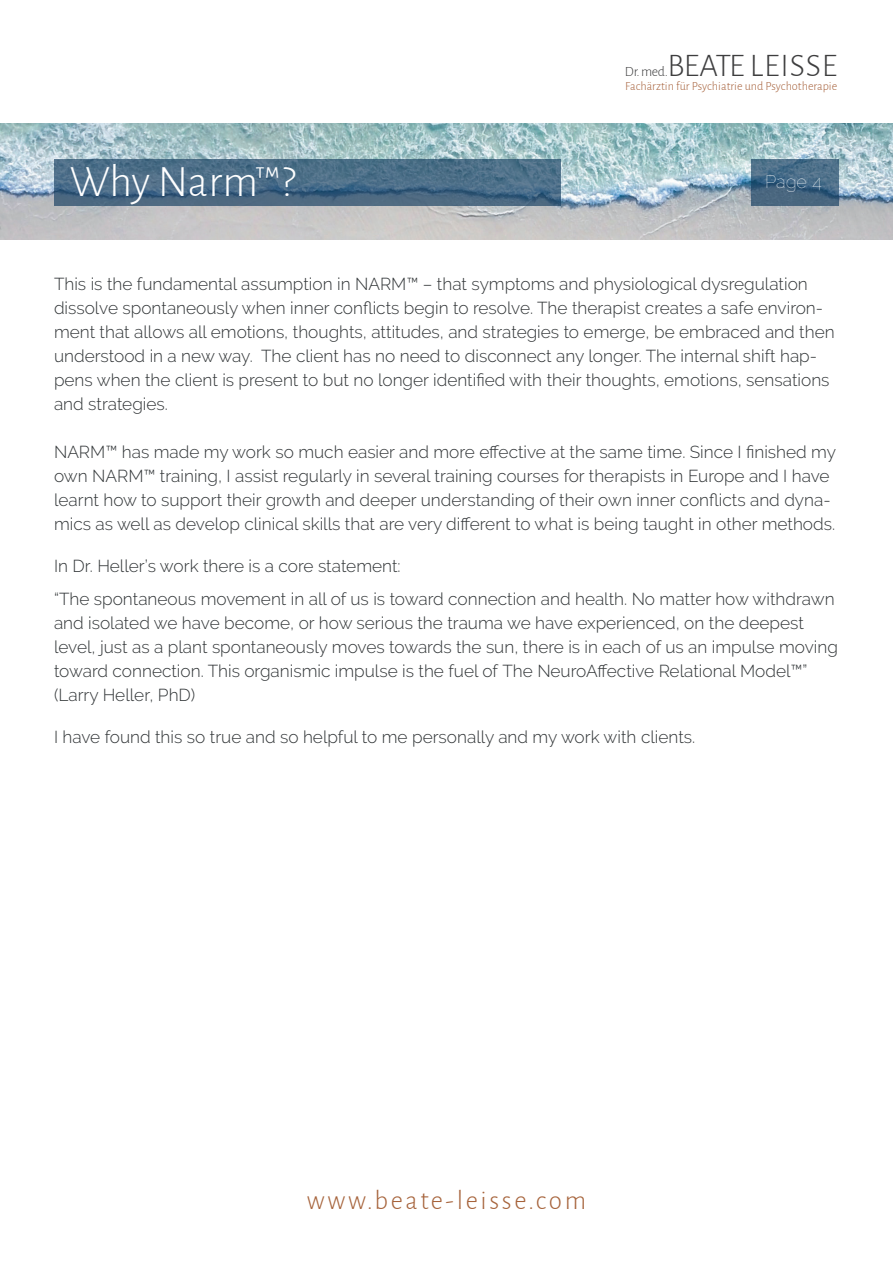
<style>
.page{position:relative;width:893px;height:1263px;background:#fff}
.page>*{position:absolute;margin:0;border:0;box-sizing:border-box;transform-origin:0 0}
.t1{font:300 45px "Alegreya Sans";letter-spacing:-.01em;color:#fff}
.t2{font:300 33px "Alegreya Sans";letter-spacing:.025em;color:#3e3e3f}
.t3{font:300 27px "Alegreya Sans";letter-spacing:.1em;color:#a6633b}
.t4{font:100 18px "Raleway";color:#fff}
.t5{font:300 17.25px/24px "Raleway";color:#303436}
.t6{font:300 14.1px "Alegreya Sans";color:#3e3e3f}
.t7{font:300 12.3px "Alegreya Sans";color:#a6613b}
</style>
<div class="page">
<img style="left:0;top:124px;width:893px;height:115px">
<svg style="left:54px;top:159px;width:506px;height:46px;background:#496b85"></svg>
<svg style="left:752px;top:159px;width:87px;height:46px;background:#456883"></svg>
<p class="t6" style="left:625px;top:62px;width:44px">Dr. med.</p>
<h2 class="t2" style="left:668px;top:44px;width:171px">BEATE LEISSE</h2>
<p class="t7" style="left:625px;top:78px;width:213px">Fachärztin für Psychiatrie und Psychotherapie</p>
<h1 class="t1" style="left:70px;top:153px;width:227px">Why Narm™?</h1>
<p class="t4" style="left:765px;top:172px;width:58px">Page 4</p>
<p class="t5" style="left:54px;top:272px;width:782px">This is the fundamental assumption in NARM™ – that symptoms and physiological dysregulation dissolve spontaneously when inner conflicts begin to resolve. The therapist creates a safe environ&shy;ment that allows all emotions, thoughts, attitudes, and strategies to emerge, be embraced and then understood in a new way. The client has no need to disconnect any longer. The internal shift hap&shy;pens when the client is present to but no longer identified with their thoughts, emotions, sensations and strategies.</p>
<p class="t5" style="left:54px;top:440px;width:784px">NARM™ has made my work so much easier and more effective at the same time. Since I finished my own NARM™ training, I assist regularly in several training courses for therapists in Europe and I have learnt how to support their growth and deeper understanding of their own inner conflicts and dyna&shy;mics as well as develop clinical skills that are very different to what is being taught in other methods.</p>
<p class="t5" style="left:54px;top:549px;width:782px;line-height:33px">In Dr. Heller’s work there is a core statement:<br>“The spontaneous movement in all of us is toward connection and health. No matter how withdrawn</p>
<p class="t5" style="left:54px;top:611px;width:785px">and isolated we have become, or how serious the trauma we have experienced, on the deepest level, just as a plant spontaneously moves towards the sun, there is in each of us an impulse moving toward connection. This organismic impulse is the fuel of The NeuroAffective Relational Model™” (Larry Heller, PhD)</p>
<p class="t5" style="left:54px;top:725px;width:643px">I have found this so true and so helpful to me personally and my work with clients.</p>
<h3 class="t3" style="left:307px;top:1183px;width:281px">www.beate-leisse.com</h3>
</div>
